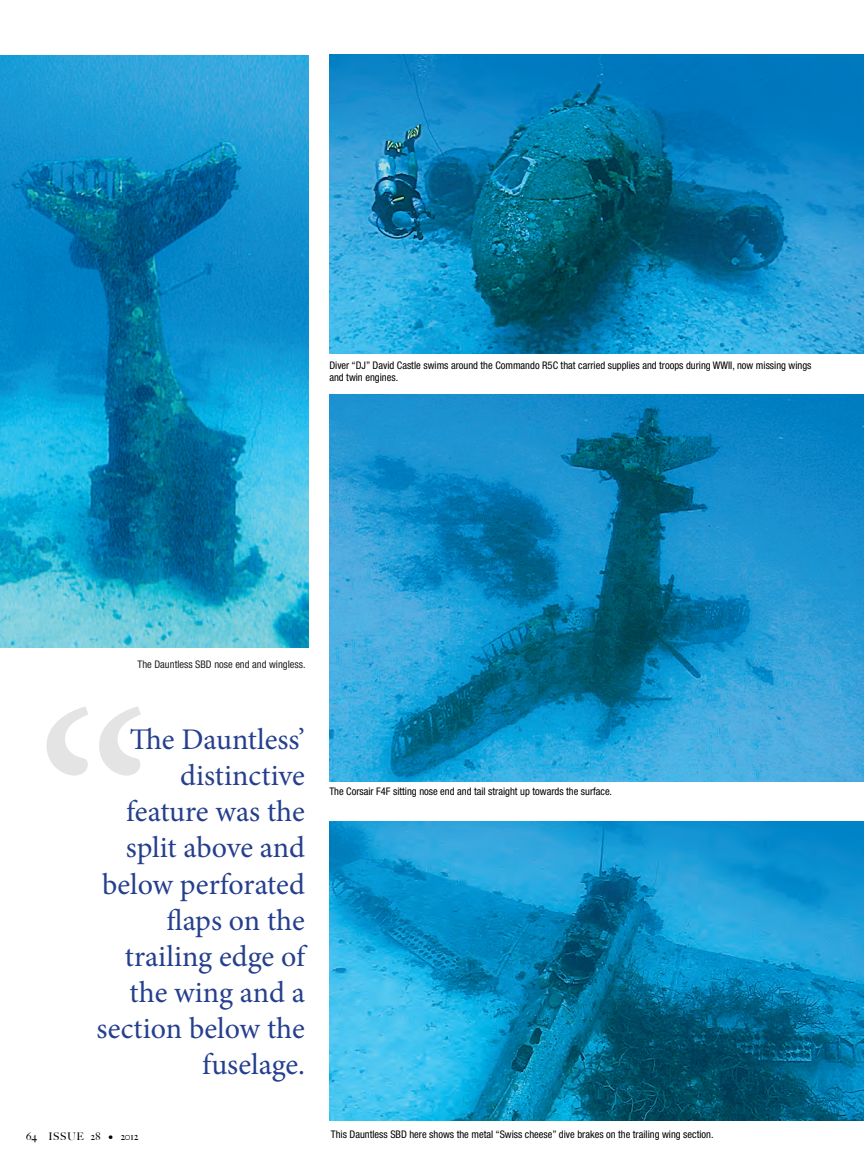
<style>
.page{position:relative;width:864px;height:1175px;background:#fff}
.page>*{position:absolute;margin:0;border:0;box-sizing:border-box;transform-origin:0 0}
.t1{font:300px "Minion Pro";color:#231f20}
.No_Spacing{font:30px/36px "Minion Pro";letter-spacing:-.005em;color:#253f8e;text-align:right}
.t2{font:condensed 10.5px/12.6px "Helvetica Neue";color:#000}
.t3{font:condensed 10.5px "Helvetica Neue";color:#231f20}
.t4{font:500 10.5px "Big Caslon";letter-spacing:.06em;color:#000}
</style>
<div class="page">
<img style="left:329px;top:54px;width:535px;height:300px">
<img style="left:329px;top:394px;width:535px;height:387px">
<img style="left:329px;top:821px;width:535px;height:299px">
<img style="left:0;top:55px;width:309px;height:592px">
<p class="t2" style="left:329px;top:358px;width:484px">Diver “DJ” David Castle swims around the Commando R5C that carried supplies and troops during WWII, now missing wings and twin engines.</p>
<p class="t3" style="left:138px;top:658px;width:170px">The Dauntless SBD nose end and wingless.</p>
<h1 class="t1" style="left:34px;top:624px;width:121px">“</h1>
<p class="No_Spacing" style="left:97px;top:722px;width:210px">The Dauntless’ distinctive feature was the split above and below perforated flaps on the trailing edge of the wing and a section below the fuselage.</p>
<p class="t4" style="left:26px;top:1130px;width:114px">64 ISSUE 28 • 2012</p>
<p class="t2" style="left:329px;top:784px;width:284px">The Corsair F4F sitting nose end and tail straight up towards the surface.</p>
<p class="t2" style="left:331px;top:1127px;width:384px">This Dauntless SBD here shows the metal “Swiss cheese” dive brakes on the trailing wing section.</p>
</div>
